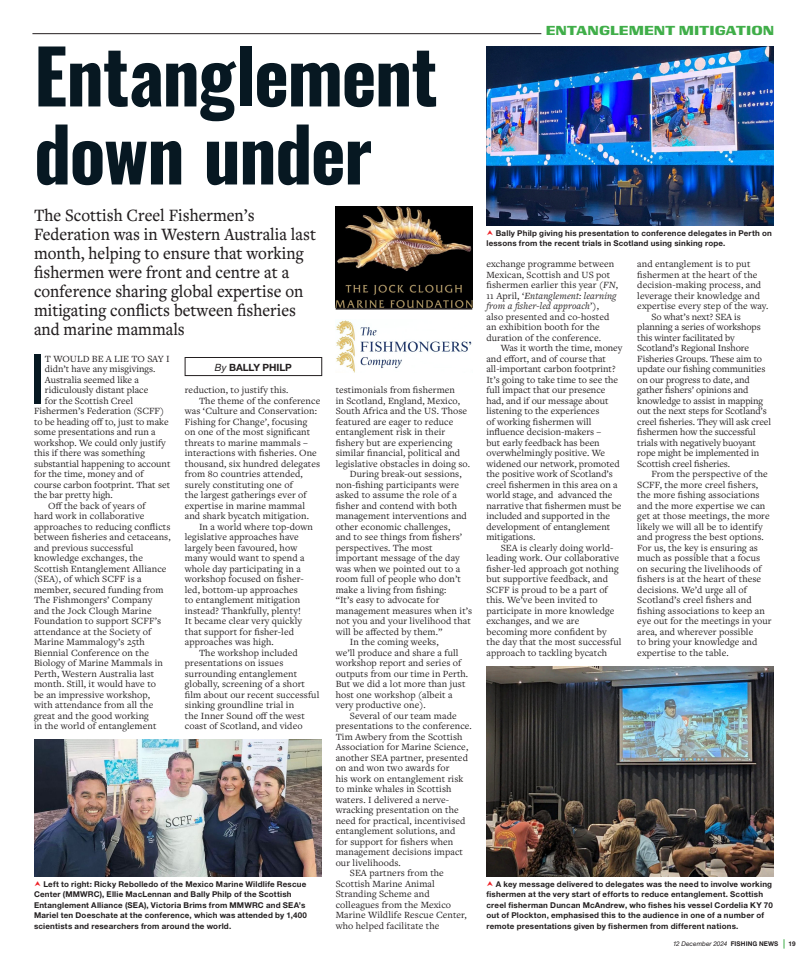
<style>
.page{position:relative;width:808px;height:964px;background:#fff}
.page>*{position:absolute;margin:0;border:0;box-sizing:border-box;transform-origin:0 0}
.Feature_headline{font:700 74px/78px "Oswald";letter-spacing:-.02em;color:#071822}
.Freight_body_with_dr{font:61.1px "Oswald";color:#071822}
.Freight_subhead{font:500 18px/19px "Freight Text Pro";color:#231f20;scale:.94 1}
.t1{font:700 13px "Conductor";letter-spacing:-.005em;color:#40ae49}
.t2{font:700 10px "Helvetica Neue LT Std";letter-spacing:-.01em;color:#231f20}
.Freight_body_text{font:9.9px/10.5px "Freight Text Pro";letter-spacing:.01em;color:#231f20}
.Freight_body_text-2{font:9.9px/10.5px "Freight Text Pro";letter-spacing:-.01em;color:#231f20}
.Freight_body_with_dr-2{font:9.9px "Freight Text Pro";color:#231f20}
.caption{font:700 8px/10.5px "Helvetica Neue LT Std";letter-spacing:.025em;color:#231f20}
.t3{font:italic 6.5px "Helvetica Neue LT Std";letter-spacing:.015em;color:#231f20}
.t4{font:700 6.5px "Helvetica Neue LT Std";color:#231f20}
.s1{font-weight:400;font-style:italic}
.s2{font-style:italic}
.s3{font-weight:700;font-style:normal}
</style>
<div class="page">
<hr style="left:32px;top:33px;width:509px;height:1px;background:#231f20">
<div style="left:185px;top:357px;width:137px;height:19px;border:1px solid #231f20"></div>
<img style="left:486px;top:47px;width:288px;height:179px">
<img style="left:34px;top:740px;width:287px;height:136px">
<img style="left:336px;top:320px;width:136px;height:52px">
<img style="left:486px;top:666px;width:288px;height:210px">
<hr style="left:336px;top:308px;width:136px;height:2px;background:#231f20">
<img style="left:336px;top:207px;width:136px;height:101px">
<p class="Feature_headline" style="left:34px;top:42px;width:405px">Entanglement down under</p>
<p class="Freight_subhead" style="left:34px;top:205px;width:301px">The Scottish Creel Fishermen’s Federation was in Western Australia last month, helping to ensure that working fishermen were front and centre at a conference sharing global expertise on mitigating conflicts between fisheries and marine mammals</p>
<p class="Freight_body_with_dr" style="left:30px;top:324px;width:17px">I</p>
<p class="Freight_body_with_dr-2" style="left:45px;top:352px;width:126px">T WOULD BE A LIE TO SAY I</p>
<p class="t2" style="left:215px;top:361px;width:78px"><span class="s1">By</span> BALLY PHILP</p>
<p class="Freight_body_with_dr-2" style="left:45px;top:362px;width:112px">didn’t have any misgivings.</p>
<p class="Freight_body_with_dr-2" style="left:45px;top:373px;width:96px">Australia seemed like a</p>
<p class="Freight_body_with_dr-2" style="left:45px;top:383px;width:105px">ridiculously distant place</p>
<p class="Freight_body_with_dr-2" style="left:45px;top:394px;width:90px">for the Scottish Creel</p>
<p class="Freight_body_with_dr-2" style="left:34px;top:404px;width:132px">Fishermen’s Federation (SCFF)</p>
<p class="Freight_body_with_dr-2" style="left:34px;top:415px;width:136px">to be heading off to, just to make</p>
<p class="Freight_body_with_dr-2" style="left:34px;top:425px;width:123px">some presentations and run a</p>
<p class="Freight_body_with_dr-2" style="left:34px;top:436px;width:133px">workshop. We could only justify</p>
<p class="Freight_body_with_dr-2" style="left:34px;top:446px;width:112px">this if there was something</p>
<p class="Freight_body_with_dr-2" style="left:34px;top:457px;width:138px">substantial happening to account</p>
<p class="Freight_body_with_dr-2" style="left:34px;top:467px;width:111px">for the time, money and of</p>
<p class="Freight_body_with_dr-2" style="left:34px;top:478px;width:138px">course carbon footprint. That set</p>
<p class="Freight_body_with_dr-2" style="left:34px;top:488px;width:80px">the bar pretty high.</p>
<p class="Freight_body_text" style="left:34px;top:500px;width:138px;text-indent:14px">Off the back of years of<br>hard work in collaborative approaches to reducing conflicts between fisheries and cetaceans, and previous successful knowledge exchanges, the<br>Scottish Entanglement Alliance (SEA), of which SCFF is a member, secured funding from<br>The Fishmongers’ Company<br>and the Jock Clough Marine<br>Foundation to support SCFF’s attendance at the Society of<br>Marine Mammalogy’s 25th<br>Biennial Conference on the<br>Biology of Marine Mammals in<br>Perth, Western Australia last month. Still, it would have to<br>be an impressive workshop, with attendance from all the great and the good working<br>in the world of entanglement</p>
<p class="Freight_body_text" style="left:185px;top:384px;width:105px">reduction, to justify this.</p>
<p class="Freight_body_text" style="left:185px;top:395px;width:137px;text-indent:14px">The theme of the conference was ‘Culture and Conservation:<br>Fishing for Change’, focusing on one of the most significant threats to marine mammals – interactions with fisheries. One thousand, six hundred delegates from 80 countries attended, surely constituting one of<br>the largest gatherings ever of expertise in marine mammal and shark bycatch mitigation.</p>
<p class="Freight_body_text" style="left:185px;top:521px;width:130px;text-indent:14px">In a world where top-down legislative approaches have largely been favoured, how many would want to spend a whole day participating in a workshop focused on fisher&shy;led, bottom-up approaches<br>to entanglement mitigation instead? Thankfully, plenty!<br>It became clear very quickly that support for fisher-led approaches was high.</p>
<p class="Freight_body_text" style="left:185px;top:647px;width:136px;text-indent:14px">The workshop included presentations on issues surrounding entanglement globally, screening of a short film about our recent successful sinking groundline trial in<br>the Inner Sound off the west coast of Scotland, and video</p>
<p class="Freight_body_text" style="left:336px;top:384px;width:136px">testimonials from fishermen<br>in Scotland, England, Mexico,<br>South Africa and the US. Those featured are eager to reduce entanglement risk in their fishery but are experiencing similar financial, political and legislative obstacles in doing so.</p>
<p class="Freight_body_text" style="left:336px;top:468px;width:138px;text-indent:14px">During break-out sessions, non-fishing participants were asked to assume the role of a fisher and contend with both management interventions and other economic challenges,<br>and to see things from fishers’ perspectives. The most important message of the day was when we pointed out to a room full of people who don’t make a living from fishing:<br>“It’s easy to advocate for management measures when it’s not you and your livelihood that will be affected by them.”</p>
<p class="Freight_body_text" style="left:336px;top:636px;width:134px;text-indent:14px">In the coming weeks,<br>we’ll produce and share a full workshop report and series of outputs from our time in Perth.<br>But we did a lot more than just host one workshop (albeit a very productive one).</p>
<p class="Freight_body_text" style="left:336px;top:710px;width:138px;text-indent:14px">Several of our team made presentations to the conference.<br>Tim Awbery from the Scottish<br>Association for Marine Science, another SEA partner, presented on and won two awards for<br>his work on entanglement risk to minke whales in Scottish waters. I delivered a nerve&shy;wracking presentation on the need for practical, incentivised entanglement solutions, and<br>for support for fishers when management decisions impact our livelihoods.</p>
<p class="Freight_body_text" style="left:336px;top:867px;width:133px;text-indent:14px">SEA partners from the<br>Scottish Marine Animal<br>Stranding Scheme and colleagues from the Mexico<br>Marine Wildlife Rescue Center, who helped facilitate the</p>
<p class="caption" style="left:34px;top:878px;width:275px;text-indent:9px">Left to right: Ricky Rebolledo of the Mexico Marine Wildlife Rescue Center (MMWRC), Ellie MacLennan and Bally Philp of the Scottish Entanglement Alliance (SEA), Victoria Brims from MMWRC and SEA’s Mariel ten Doeschate at the conference, which was attended by 1,400 scientists and researchers from around the world.</p>
<h3 class="t1" style="left:546px;top:22px;width:230px">ENTANGLEMENT MITIGATION</h3>
<p class="caption" style="left:486px;top:227px;width:287px;text-indent:9px">Bally Philp giving his presentation to conference delegates in Perth on lessons from the recent trials in Scotland using sinking rope.</p>
<p class="Freight_body_text" style="left:486px;top:258px;width:133px">exchange programme between<br>Mexican, Scottish and US pot fishermen earlier this year (<span class="s2">FN</span>,<br>11 April, ‘<span class="s2">Entanglement: learning from a fisher-led approach</span>’),<br>also presented and co-hosted an exhibition booth for the duration of the conference.</p>
<p class="Freight_body_text" style="left:486px;top:342px;width:137px;text-indent:14px">Was it worth the time, money and effort, and of course that all-important carbon footprint?<br>It’s going to take time to see the full impact that our presence had, and if our message about listening to the experiences<br>of working fishermen will influence decision-makers –<br>but early feedback has been overwhelmingly positive. We widened our network, promoted the positive work of Scotland’s creel fishermen in this area on a world stage, and advanced the narrative that fishermen must be included and supported in the development of entanglement mitigations.</p>
<p class="Freight_body_text" style="left:486px;top:542px;width:136px;text-indent:14px">SEA is clearly doing world&shy;leading work. Our collaborative fisher-led approach got nothing but supportive feedback, and<br>SCFF is proud to be a part of this. We’ve been invited to participate in more knowledge exchanges, and we are becoming more confident by the day that the most successful approach to tackling bycatch</p>
<p class="Freight_body_text" style="left:637px;top:258px;width:133px">and entanglement is to put fishermen at the heart of the decision-making process, and leverage their knowledge and expertise every step of the way.</p>
<p class="Freight_body_text-2" style="left:637px;top:311px;width:135px;text-indent:14px">So what’s next? SEA is planning a series of workshops this winter facilitated by<br>Scotland’s Regional Inshore<br>Fisheries Groups. These aim to update our fishing communities on our progress to date, and gather fishers’ opinions and knowledge to assist in mapping out the next steps for Scotland’s creel fisheries. They will ask creel fishermen how the successful trials with negatively buoyant rope might be implemented in<br>Scottish creel fisheries.</p>
<p class="Freight_body_text" style="left:637px;top:468px;width:136px;text-indent:14px">From the perspective of the<br>SCFF, the more creel fishers, the more fishing associations and the more expertise we can get at those meetings, the more likely we will all be to identify and progress the best options.<br>For us, the key is ensuring as much as possible that a focus on securing the livelihoods of fishers is at the heart of these decisions. We’d urge all of<br>Scotland’s creel fishers and fishing associations to keep an eye out for the meetings in your area, and wherever possible<br>to bring your knowledge and expertise to the table.</p>
<p class="caption" style="left:486px;top:878px;width:288px;text-indent:9px">A key message delivered to delegates was the need to involve working fishermen at the very start of efforts to reduce entanglement. Scottish creel fisherman Duncan McAndrew, who fishes his vessel Cordelia KY 70 out of Plockton, emphasised this to the audience in one of a number of remote presentations given by fishermen from different nations.</p>
<p class="t3" style="left:673px;top:939px;width:107px">12 December 2024 <span class="s3">FISHING NEWS</span></p>
<p class="t4" style="left:788px;top:939px;width:8px">19</p>
</div>
